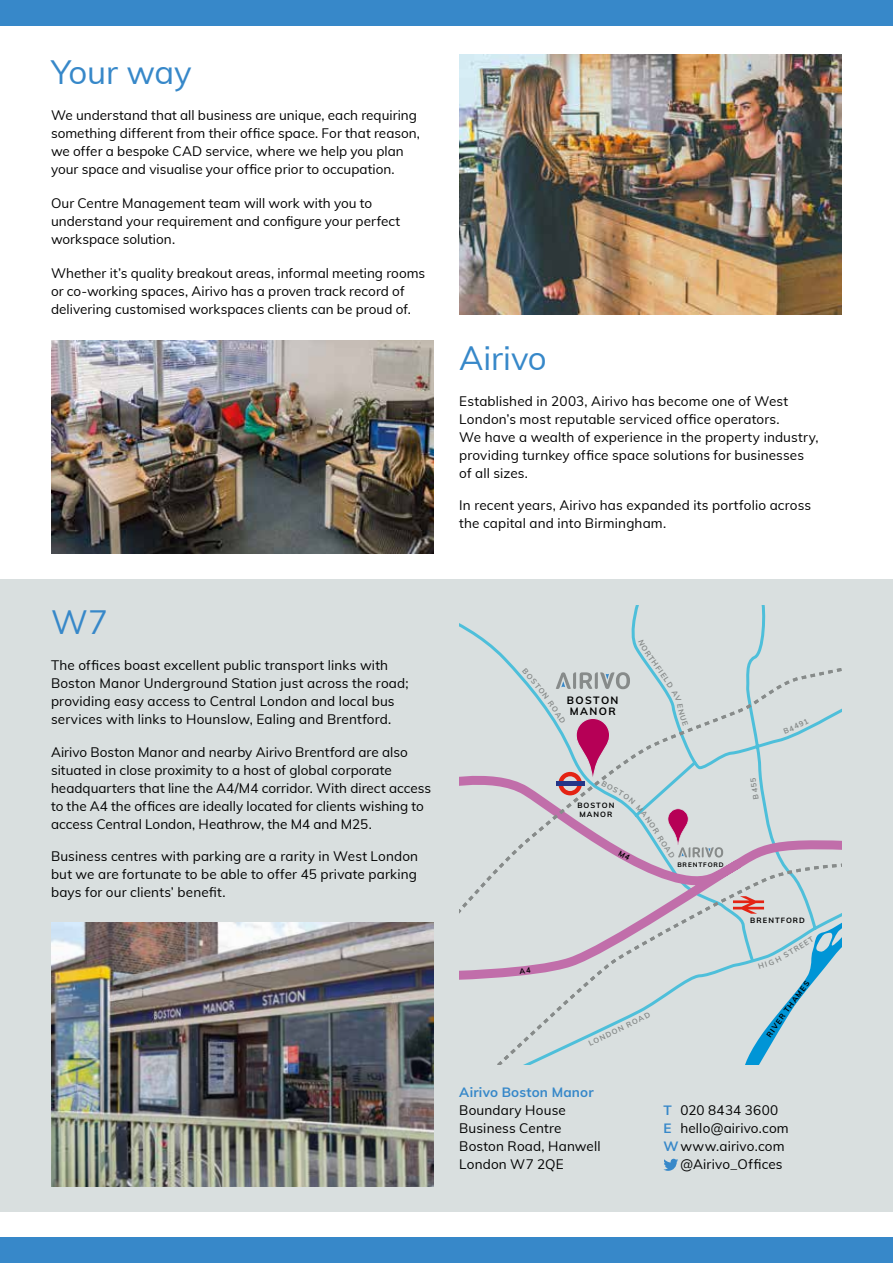
<style>
.page{position:relative;width:893px;height:1263px;background:#fff}
.page>*{position:absolute;margin:0;border:0;box-sizing:border-box;transform-origin:0 0}
.t1{font:33px "Muli";letter-spacing:-.005em;color:#3788c9}
.t2{font:13.5px/18px "Muli";letter-spacing:.005em;color:#000}
.t3{font:700 13.5px "Muli";letter-spacing:.01em;color:#3788c9}
.t4{font:700 10.5px/10.5px "Muli";letter-spacing:.135em;color:#000}
.t5{font:700 7.5px/8.2px "Muli";letter-spacing:.14em;color:#000}
.t6{font:700 7.5px "Muli";color:#878b8a}
.t7{font:700 6.45px "Muli";letter-spacing:.14em;color:#000}
.s1{font-weight:700;color:#3788c9}
</style>
<div class="page">
<img style="left:459px;top:54px;width:383px;height:261px">
<img style="left:51px;top:340px;width:383px;height:214px">
<div style="left:0;top:579px;width:893px;height:633px;background:#d9dfdf"></div>
<svg style="left:663px;top:1159px;width:15px;height:12px"></svg>
<svg style="left:459px;top:664px;width:383px;height:400px"></svg>
<div style="left:0;top:0;width:893px;height:26px;background:#3788c9"></div>
<div style="left:0;top:1237px;width:893px;height:26px;background:#3788c9"></div>
<img style="left:51px;top:923px;width:383px;height:263px">
<svg style="left:637px;top:1011px;width:14px;height:11px"></svg>
<svg style="left:750px;top:777px;width:9px;height:22px"></svg>
<svg style="left:783px;top:718px;width:26px;height:16px"></svg>
<svg style="left:522px;top:640px;width:207px;height:248px"></svg>
<svg style="left:519px;top:967px;width:12px;height:7px"></svg>
<svg style="left:733px;top:896px;width:109px;height:168px"></svg>
<h1 class="t1" style="left:51px;top:48px;width:142px">Your way</h1>
<p class="t2" style="left:51px;top:106px;width:370px">We understand that all business are unique, each requiring something different from their office space. For that reason, we offer a bespoke CAD service, where we help you plan your space and visualise your office prior to occupation.</p>
<p class="t2" style="left:51px;top:194px;width:351px">Our Centre Management team will work with you to understand your requirement and configure your perfect workspace solution.</p>
<p class="t2" style="left:51px;top:264px;width:376px">Whether it’s quality breakout areas, informal meeting rooms or co-working spaces, Airivo has a proven track record of delivering customised workspaces clients can be proud of.</p>
<h1 class="t1" style="left:459px;top:334px;width:89px">Airivo</h1>
<p class="t2" style="left:459px;top:391px;width:361px">Established in 2003, Airivo has become one of West London’s most reputable serviced office operators.<br>We have a wealth of experience in the property industry, providing turnkey office space solutions for businesses of all sizes.</p>
<p class="t2" style="left:459px;top:496px;width:353px">In recent years, Airivo has expanded its portfolio across the capital and into Birmingham.</p>
<h1 class="t1" style="left:51px;top:598px;width:58px">W7</h1>
<p class="t2" style="left:51px;top:656px;width:359px">The offices boast excellent public transport links with Boston Manor Underground Station just across the road; providing easy access to Central London and local bus services with links to Hounslow, Ealing and Brentford.</p>
<p class="t2" style="left:51px;top:742px;width:382px">Airivo Boston Manor and nearby Airivo Brentford are also situated in close proximity to a host of global corporate headquarters that line the A4/M4 corridor. With direct access to the A4 the offices are ideally located for clients wishing to access Central London, Heathrow, the M4 and M25.</p>
<p class="t2" style="left:51px;top:847px;width:369px;text-align:justify">Business centres with parking are a rarity in West London but we are fortunate to be able to offer 45 private parking bays for our clients’ benefit.</p>
<p class="t4" style="left:567px;top:695px;width:53px">BOSTON<br>MANOR</p>
<p class="t5" style="left:577px;top:801px;width:39px">BOSTON<br>MANOR</p>
<p class="t6" style="left:655px;top:820px;width:43px;rotate:57deg">OR ROAD</p>
<p class="t7" style="left:677px;top:860px;width:48px">BRENTFORD</p>
<p class="t5" style="left:750px;top:916px;width:56px">BRENTFORD</p>
<p class="t6" style="left:610px;top:1027px;width:30px;rotate:-26deg">ON RO</p>
<p class="t5" style="left:765px;top:1034px;width:28px;rotate:-55deg">RIVER</p>
<p class="t6" style="left:587px;top:1038px;width:26px;rotate:-25deg">LOND</p>
<p class="t3" style="left:459px;top:1082px;width:136px">Airivo Boston Manor</p>
<p class="t2" style="left:459px;top:1101px;width:143px">Boundary House<br>Business Centre<br>Boston Road, Hanwell<br>London W7 2QE</p>
<p class="t2" style="left:663px;top:1101px;width:117px"><span class="s1">T</span> 020 8434 3600</p>
<p class="t2" style="left:663px;top:1119px;width:127px"><span class="s1">E</span> hello@airivo.com</p>
<p class="t2" style="left:663px;top:1137px;width:123px"><span class="s1">W</span>www.airivo.com</p>
<p class="t2" style="left:680px;top:1155px;width:104px">@Airivo_Offices</p>
</div>
